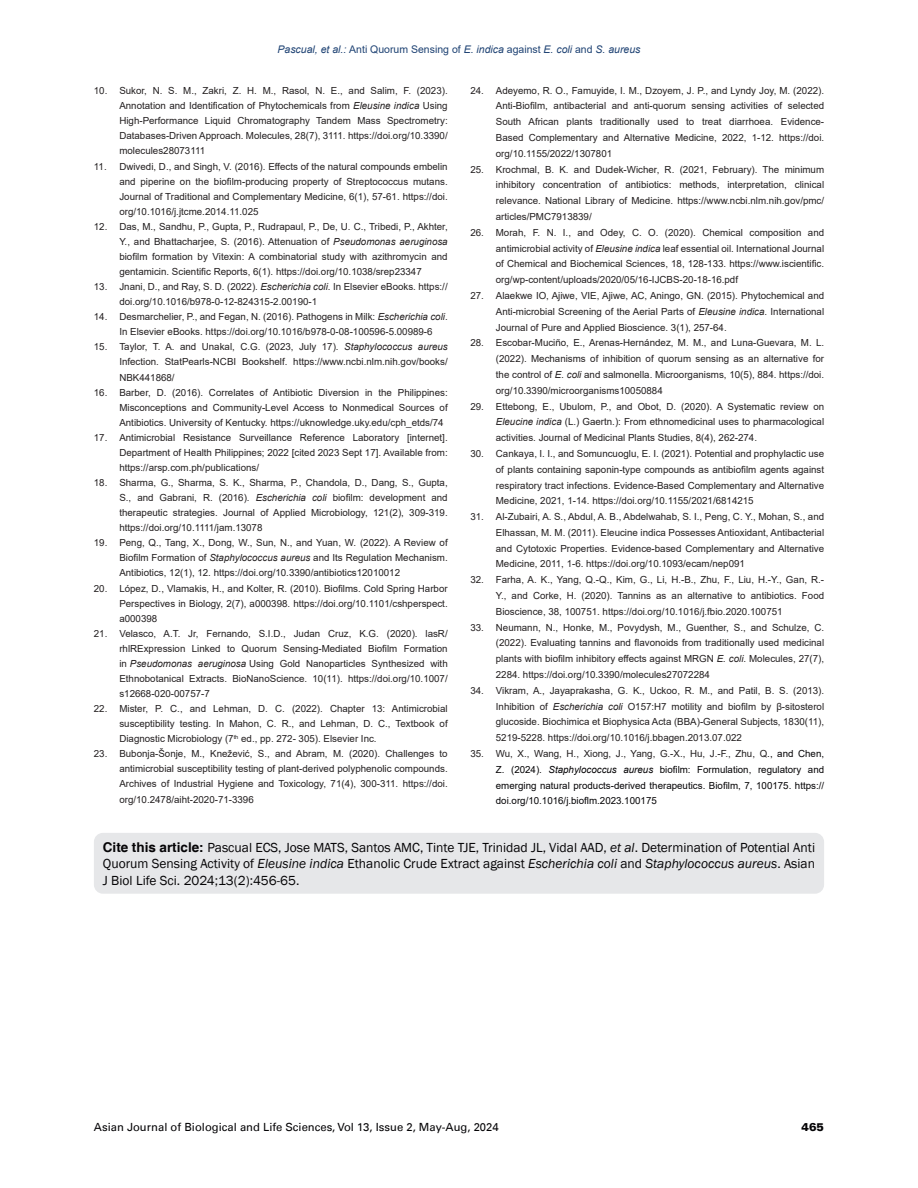
<style>
.page{position:relative;width:918px;height:1188px;background:#fff}
.page>*{position:absolute;margin:0;border:0;box-sizing:border-box;transform-origin:0 0}
.Abstract_text{font:13.5px/16.5px "Franklin Gothic";color:#050406;text-align:justify}
.t1{font:11.25px "Univers LT";color:#050406}
.t2{font:900 11.25px "Univers LT";color:#050406}
.t3{font:italic 10.5px "Arial";color:#1e4273}
.t4{font:9.75px/15px "Arial";color:#231f20;text-align:justify}
.t5{font:9.75px/15.8px "Arial";color:#050406;text-align:justify}
.s1{font-style:normal}
.s2{font-style:italic}
.s3{color:#231f20}
.s4{font-family:"Helvetica";font-weight:700}
</style>
<div class="page">
<div style="left:94px;top:833px;width:730px;height:61px;background:#e6e7e9;border-radius:9px"></div>
<p class="t3" style="left:278px;top:43px;width:365px">Pascual, et al.: <span class="s1">Anti Quorum Sensing of</span> E. indica <span class="s1">against</span> E. coli <span class="s1">and</span> S. aureus</p>
<p class="t4" style="left:496px;top:82px;width:330px;line-height:15.8px;text-indent:-26px">24. Adeyemo, R. O., Famuyide, I. M., Dzoyem, J. P., and Lyndy Joy, M. (2022).<br>Anti-Biofilm, antibacterial and anti-quorum sensing activities of selected South African plants traditionally used to treat diarrhoea. Evidence-Based Complementary and Alternative Medicine, 2022, 1-12. https://doi. org/10.1155/2022/1307801</p>
<p class="t4" style="left:496px;top:161px;width:330px;line-height:15.8px;text-indent:-26px">25. Krochmal, B. K. and Dudek-Wicher, R. (2021, February). The minimum inhibitory concentration of antibiotics: methods, interpretation, clinical relevance. National Library of Medicine. https://www.ncbi.nlm.nih.gov/pmc/ articles/PMC7913839/</p>
<p class="t4" style="left:496px;top:224px;width:330px;line-height:15.8px;text-indent:-26px">26. Morah, F. N. I., and Odey, C. O. (2020). Chemical composition and antimicrobial activity of <span class="s2">Eleusine indica</span> leaf essential oil. International Journal of Chemical and Biochemical Sciences, 18, 128-133. https://www.iscientific. org/wp-content/uploads/2020/05/16-IJCBS-20-18-16.pdf</p>
<p class="t4" style="left:496px;top:288px;width:330px;line-height:15.8px;text-indent:-25px">27. Alaekwe IO, Ajiwe, VIE, Ajiwe, AC, Aningo, GN. (2015). Phytochemical and Anti-microbial Screening of the Aerial Parts of <span class="s2">Eleusine indica</span>. International Journal of Pure and Applied Bioscience. 3(1), 257-64.</p>
<p class="t4" style="left:496px;top:335px;width:330px;line-height:15.8px;text-indent:-26px">28. Escobar-Muciño, E., Arenas-Hernández, M. M., and Luna-Guevara, M. L. (2022). Mechanisms of inhibition of quorum sensing as an alternative for the control of <span class="s2">E. coli</span> and salmonella. Microorganisms, 10(5), 884. https://doi. org/10.3390/microorganisms10050884</p>
<p class="t4" style="left:496px;top:398px;width:330px;line-height:15.8px;text-indent:-26px">29. Ettebong, E., Ubulom, P., and Obot, D. (2020). A Systematic review on <span class="s2">Eleucine indica</span> (L.) Gaertn.): From ethnomedicinal uses to pharmacological activities. Journal of Medicinal Plants Studies, 8(4), 262-274.</p>
<p class="t4" style="left:496px;top:446px;width:330px;line-height:15.8px;text-indent:-26px">30. Cankaya, I. I., and Somuncuoglu, E. I. (2021). Potential and prophylactic use of plants containing saponin-type compounds as antibiofilm agents against respiratory tract infections. Evidence-Based Complementary and Alternative Medicine, 2021, 1-14. https://doi.org/10.1155/2021/6814215</p>
<p class="t4" style="left:496px;top:509px;width:330px;line-height:15.8px;text-indent:-26px">31. Al-Zubairi, A. S., Abdul, A. B., Abdelwahab, S. I., Peng, C. Y., Mohan, S., and Elhassan, M. M. (2011). Eleucine indica Possesses Antioxidant, Antibacterial and Cytotoxic Properties. Evidence-based Complementary and Alternative Medicine, 2011, 1-6. https://doi.org/10.1093/ecam/nep091</p>
<p class="t4" style="left:496px;top:572px;width:330px;line-height:15.8px;text-indent:-26px">32. Farha, A. K., Yang, Q.-Q., Kim, G., Li, H.-B., Zhu, F., Liu, H.-Y., Gan, R.- Y., and Corke, H. (2020). Tannins as an alternative to antibiotics. Food Bioscience, 38, 100751. https://doi.org/10.1016/j.fbio.2020.100751</p>
<p class="t4" style="left:496px;top:619px;width:330px;line-height:15.8px;text-indent:-26px">33. Neumann, N., Honke, M., Povydysh, M., Guenther, S., and Schulze, C. (2022). Evaluating tannins and flavonoids from traditionally used medicinal plants with biofilm inhibitory effects against MRGN <span class="s2">E. coli</span>. Molecules, 27(7), 2284. https://doi.org/10.3390/molecules27072284</p>
<p class="t4" style="left:496px;top:682px;width:330px;line-height:15.8px;text-indent:-26px">34. Vikram, A., Jayaprakasha, G. K., Uckoo, R. M., and Patil, B. S. (2013).<br>Inhibition of <span class="s2">Escherichia coli</span> O157:H7 motility and biofilm by β-sitosterol glucoside. Biochimica et Biophysica Acta (BBA)-General Subjects, 1830(11), 5219-5228. https://doi.org/10.1016/j.bbagen.2013.07.022</p>
<p class="t5" style="left:496px;top:746px;width:330px;text-indent:-26px"><span class="s3">35. Wu, X., Wang, H., Xiong, J., Yang, G.-X., Hu, J.-F., Zhu, Q</span>., and Chen, Z. (2024). <span class="s2">Staphylococcus aureus</span> biofilm: Formulation, regulatory and emerging natural products-derived therapeutics. Biofilm, 7, 100175. https:// doi.org/10.1016/j.bioflm.2023.100175</p>
<p class="Abstract_text" style="left:103px;top:839px;width:714px"><span class="s4">Cite this article:</span> Pascual ECS, Jose MATS, Santos AMC, Tinte TJE, Trinidad JL, Vidal AAD, <span class="s2">et al</span>. Determination of Potential Anti Quorum Sensing Activity of <span class="s2">Eleusine indica</span> Ethanolic Crude Extract against <span class="s2">Escherichia coli</span> and <span class="s2">Staphylococcus aureus</span>. Asian J Biol Life Sci. 2024;13(2):456-65.</p>
<p class="t4" style="left:119px;top:83px;width:330px;text-indent:-26px">10. Sukor, N. S. M., Zakri, Z. H. M., Rasol, N. E., and Salim, F. (2023).<br>Annotation and Identification of Phytochemicals from <span class="s2">Eleusine indica</span> Using High-Performance Liquid Chromatography Tandem Mass Spectrometry:<br>Databases-Driven Approach. Molecules, 28(7), 3111. https://doi.org/10.3390/ molecules28073111</p>
<p class="t4" style="left:119px;top:159px;width:330px;text-indent:-26px">11. Dwivedi, D., and Singh, V. (2016). Effects of the natural compounds embelin and piperine on the biofilm-producing property of Streptococcus mutans.<br>Journal of Traditional and Complementary Medicine, 6(1), 57-61. https://doi. org/10.1016/j.jtcme.2014.11.025</p>
<p class="t4" style="left:119px;top:219px;width:330px;text-indent:-26px">12. Das, M., Sandhu, P., Gupta, P., Rudrapaul, P., De, U. C., Tribedi, P., Akhter, Y., and Bhattacharjee, S. (2016). Attenuation of <span class="s2">Pseudomonas aeruginosa </span>biofilm formation by Vitexin: A combinatorial study with azithromycin and gentamicin. Scientific Reports, 6(1). https://doi.org/10.1038/srep23347</p>
<p class="t4" style="left:119px;top:279px;width:330px;text-indent:-26px">13. Jnani, D., and Ray, S. D. (2022). <span class="s2">Escherichia coli</span>. In Elsevier eBooks. https:// doi.org/10.1016/b978-0-12-824315-2.00190-1</p>
<p class="t4" style="left:119px;top:309px;width:330px;text-indent:-26px">14. Desmarchelier, P., and Fegan, N. (2016). Pathogens in Milk: <span class="s2">Escherichia coli</span>.<br>In Elsevier eBooks. https://doi.org/10.1016/b978-0-08-100596-5.00989-6</p>
<p class="t4" style="left:119px;top:339px;width:330px;text-indent:-26px">15. Taylor, T. A. and Unakal, C.G. (2023, July 17). <span class="s2">Staphylococcus aureus </span>Infection. StatPearls-NCBI Bookshelf. https://www.ncbi.nlm.nih.gov/books/ NBK441868/</p>
<p class="t4" style="left:119px;top:385px;width:330px;text-indent:-26px">16. Barber, D. (2016). Correlates of Antibiotic Diversion in the Philippines:<br>Misconceptions and Community-Level Access to Nonmedical Sources of Antibiotics. University of Kentucky. https://uknowledge.uky.edu/cph_etds/74</p>
<p class="t4" style="left:119px;top:430px;width:330px;text-indent:-26px">17. Antimicrobial Resistance Surveillance Reference Laboratory [internet].<br>Department of Health Philippines; 2022 [cited 2023 Sept 17]. Available from: https://arsp.com.ph/publications/</p>
<p class="t4" style="left:119px;top:475px;width:330px;text-indent:-26px">18. Sharma, G., Sharma, S. K., Sharma, P., Chandola, D., Dang, S., Gupta, S., and Gabrani, R. (2016). <span class="s2">Escherichia coli</span> biofilm: development and therapeutic strategies. Journal of Applied Microbiology, 121(2), 309-319. https://doi.org/10.1111/jam.13078</p>
<p class="t4" style="left:119px;top:535px;width:330px;text-indent:-26px">19. Peng, Q., Tang, X., Dong, W., Sun, N., and Yuan, W. (2022). A Review of Biofilm Formation of <span class="s2">Staphylococcus aureus</span> and Its Regulation Mechanism.<br>Antibiotics, 12(1), 12. https://doi.org/10.3390/antibiotics12010012</p>
<p class="t4" style="left:119px;top:581px;width:330px;text-indent:-26px">20. López, D., Vlamakis, H., and Kolter, R. (2010). Biofilms. Cold Spring Harbor Perspectives in Biology, 2(7), a000398. https://doi.org/10.1101/cshperspect. a000398</p>
<p class="t4" style="left:119px;top:626px;width:330px;text-indent:-26px">21. Velasco, A.T. Jr, Fernando, S.I.D., Judan Cruz, K.G. (2020). lasR/ rhlRExpression Linked to Quorum Sensing-Mediated Biofilm Formation in <span class="s2">Pseudomonas aeruginosa</span> Using Gold Nanoparticles Synthesized with Ethnobotanical Extracts. BioNanoScience. 10(11). https://doi.org/10.1007/ s12668-020-00757-7</p>
<p class="t4" style="left:119px;top:701px;width:330px;text-indent:-26px">22. Mister, P. C., and Lehman, D. C. (2022). Chapter 13: Antimicrobial susceptibility testing. In Mahon, C. R., and Lehman, D. C., Textbook of Diagnostic Microbiology (7<sup>th</sup> ed., pp. 272- 305). Elsevier Inc.</p>
<p class="t4" style="left:119px;top:746px;width:330px;text-indent:-26px">23. Bubonja-Šonje, M., Knežević, S., and Abram, M. (2020). Challenges to antimicrobial susceptibility testing of plant-derived polyphenolic compounds.<br>Archives of Industrial Hygiene and Toxicology, 71(4), 300-311. https://doi. org/10.2478/aiht-2020-71-3396</p>
<p class="t1" style="left:94px;top:1120px;width:406px">Asian Journal of Biological and Life Sciences, Vol 13, Issue 2, May-Aug, 2024</p>
<p class="t2" style="left:802px;top:1120px;width:24px">465</p>
</div>
